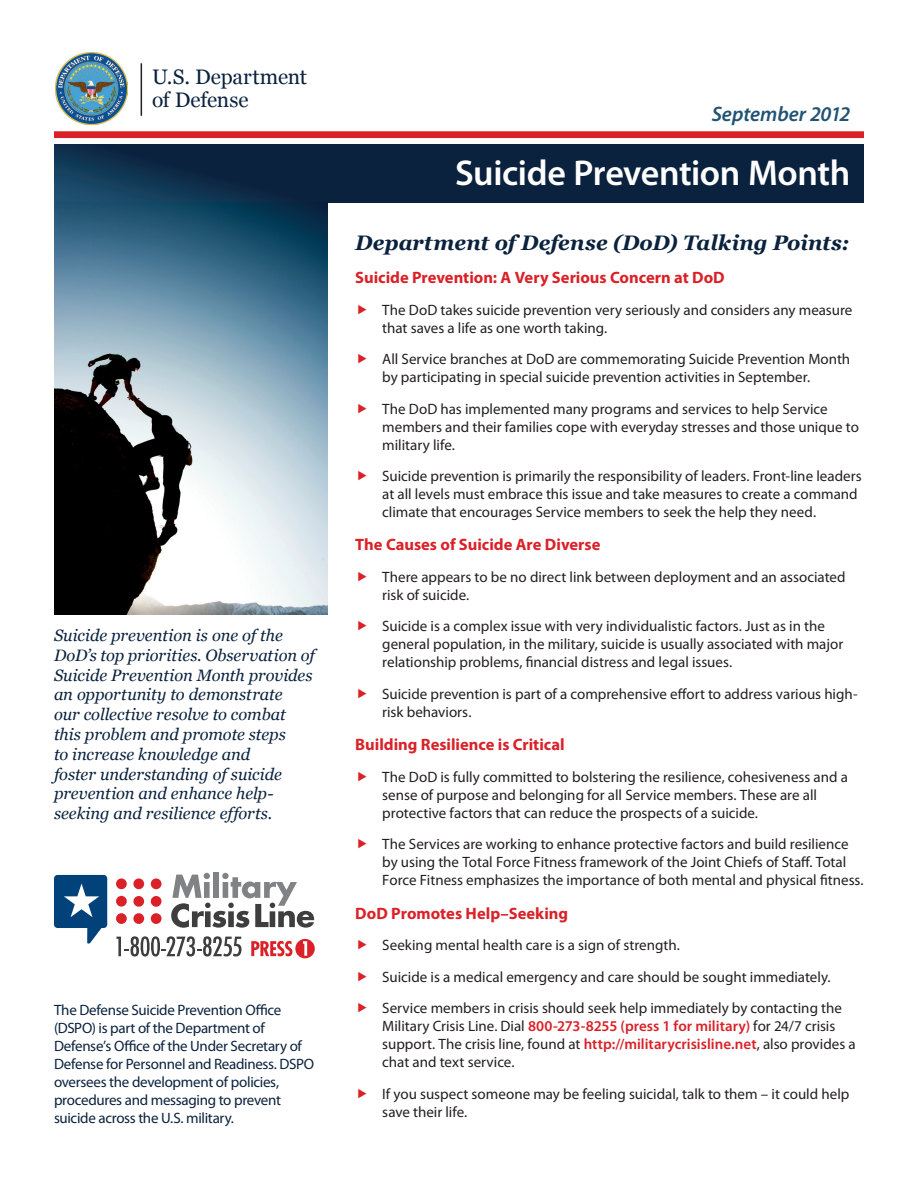
<style>
.page{position:relative;width:918px;height:1188px;background:#fff}
.page>*{position:absolute;margin:0;border:0;box-sizing:border-box;transform-origin:0 0}
.t1{font:600 36px "Myriad Pro";letter-spacing:-.01em;color:#fff}
.t2{font:italic 700 21px "Georgia";color:#0a223e}
.t3{font:21px/22.5px "Georgia";letter-spacing:-.01em;color:#0a223e}
.t4{font:italic 600 21px "Myriad Pro";letter-spacing:-.005em;color:#215373}
.t5{font:italic 16.5px/19.8px "Georgia";letter-spacing:-.005em;color:#0a223e}
.t6{font:700 16.5px "Myriad Pro";color:#da2128}
.t7{font:15px/18px "Myriad Pro";color:#231f20}
.t8{font:15px/18px "Myriad Pro";letter-spacing:-.02em;color:#0a223e}
.s1{font-weight:600;color:#da2128}
</style>
<div class="page">
<img style="left:56px;top:53px;width:72px;height:72px">
<hr style="left:141px;top:63px;width:1px;height:53px;background:#231f20">
<div style="left:54px;top:131px;width:810px;height:7px;background:#da2128"></div>
<svg style="left:54px;top:144px;width:810px;height:58px;background:#0b2541"></svg>
<img style="left:54px;top:202px;width:274px;height:412px">
<svg style="left:117px;top:936px;width:125px;height:21px"></svg>
<svg style="left:251px;top:939px;width:64px;height:19px"></svg>
<div style="left:213px;top:872px;width:6px;height:26px;background:#808285"></div>
<div style="left:116px;top:878px;width:11px;height:11px;background:#da2128;border-radius:50%"></div>
<div style="left:116px;top:896px;width:11px;height:11px;background:#da2128;border-radius:50%"></div>
<div style="left:116px;top:913px;width:11px;height:11px;background:#da2128;border-radius:50%"></div>
<div style="left:133px;top:878px;width:11px;height:11px;background:#da2128;border-radius:50%"></div>
<div style="left:151px;top:878px;width:11px;height:11px;background:#da2128;border-radius:50%"></div>
<div style="left:133px;top:896px;width:11px;height:11px;background:#da2128;border-radius:50%"></div>
<div style="left:151px;top:896px;width:11px;height:11px;background:#da2128;border-radius:50%"></div>
<div style="left:133px;top:913px;width:11px;height:11px;background:#da2128;border-radius:50%"></div>
<div style="left:151px;top:913px;width:11px;height:11px;background:#da2128;border-radius:50%"></div>
<svg style="left:54px;top:875px;width:53px;height:69px"></svg>
<svg style="left:171px;top:873px;width:143px;height:55px"></svg>
<h2 class="t3" style="left:152px;top:66px;width:156px">U.S. Department of Defense</h2>
<p class="t5" style="left:54px;top:626px;width:262px">Suicide prevention is one of the<br>DoD’s top priorities. Observation of<br>Suicide Prevention Month provides an opportunity to demonstrate<br>our collective resolve to combat this problem and promote steps<br>to increase knowledge and<br>foster understanding of suicide prevention and enhance help&shy;seeking and resilience efforts.</p>
<p class="t8" style="left:54px;top:1001px;width:262px">The Defense Suicide Prevention Office (DSPO) is part of the Department of Defense’s Office of the Under Secretary of Defense for Personnel and Readiness. DSPO oversees the development of policies, procedures and messaging to prevent suicide across the U.S. military.</p>
<h2 class="t4" style="left:712px;top:100px;width:140px">September 2012</h2>
<h1 class="t1" style="left:455px;top:150px;width:397px">Suicide Prevention Month</h1>
<h2 class="t2" style="left:355px;top:229px;width:495px">Department of Defense (DoD) Talking Points:</h2>
<p class="t6" style="left:355px;top:267px;width:371px">Suicide Prevention: A Very Serious Concern at DoD</p>
<p class="t7" style="left:382px;top:300px;width:472px">The DoD takes suicide prevention very seriously and considers any measure that saves a life as one worth taking.</p>
<p class="t7" style="left:382px;top:350px;width:470px">All Service branches at DoD are commemorating Suicide Prevention Month by participating in special suicide prevention activities in September.</p>
<p class="t7" style="left:382px;top:399px;width:478px">The DoD has implemented many programs and services to help Service members and their families cope with everyday stresses and those unique to military life.</p>
<p class="t7" style="left:382px;top:467px;width:481px">Suicide prevention is primarily the responsibility of leaders. Front-line leaders at all levels must embrace this issue and take measures to create a command climate that encourages Service members to seek the help they need.</p>
<p class="t6" style="left:355px;top:534px;width:247px">The Causes of Suicide Are Diverse</p>
<p class="t7" style="left:382px;top:568px;width:465px">There appears to be no direct link between deployment and an associated risk of suicide.</p>
<p class="t7" style="left:382px;top:617px;width:463px">Suicide is a complex issue with very individualistic factors. Just as in the general population, in the military, suicide is usually associated with major relationship problems, financial distress and legal issues.</p>
<p class="t7" style="left:382px;top:685px;width:477px">Suicide prevention is part of a comprehensive effort to address various high&shy;risk behaviors.</p>
<p class="t6" style="left:355px;top:734px;width:211px">Building Resilience is Critical</p>
<p class="t7" style="left:382px;top:768px;width:467px">The DoD is fully committed to bolstering the resilience, cohesiveness and a sense of purpose and belonging for all Service members. These are all protective factors that can reduce the prospects of a suicide.</p>
<p class="t7" style="left:382px;top:835px;width:483px">The Services are working to enhance protective factors and build resilience by using the Total Force Fitness framework of the Joint Chiefs of Staff. Total<br>Force Fitness emphasizes the importance of both mental and physical fitness.</p>
<p class="t6" style="left:355px;top:902px;width:214px">DoD Promotes Help–Seeking</p>
<p class="t7" style="left:382px;top:929px;width:461px;line-height:31.5px">Seeking mental health care is a sign of strength.<br>Suicide is a medical emergency and care should be sought immediately.<br>Service members in crisis should seek help immediately by contacting the</p>
<p class="t7" style="left:382px;top:1017px;width:475px">Military Crisis Line. Dial <span class="s1">800-273-8255 (press 1 for military)</span> for 24/7 crisis support. The crisis line, found at <span class="s1">http://militarycrisisline.net</span>, also provides a chat and text service.</p>
<p class="t7" style="left:382px;top:1084px;width:469px">If you suspect someone may be feeling suicidal, talk to them – it could help save their life.</p>
</div>
